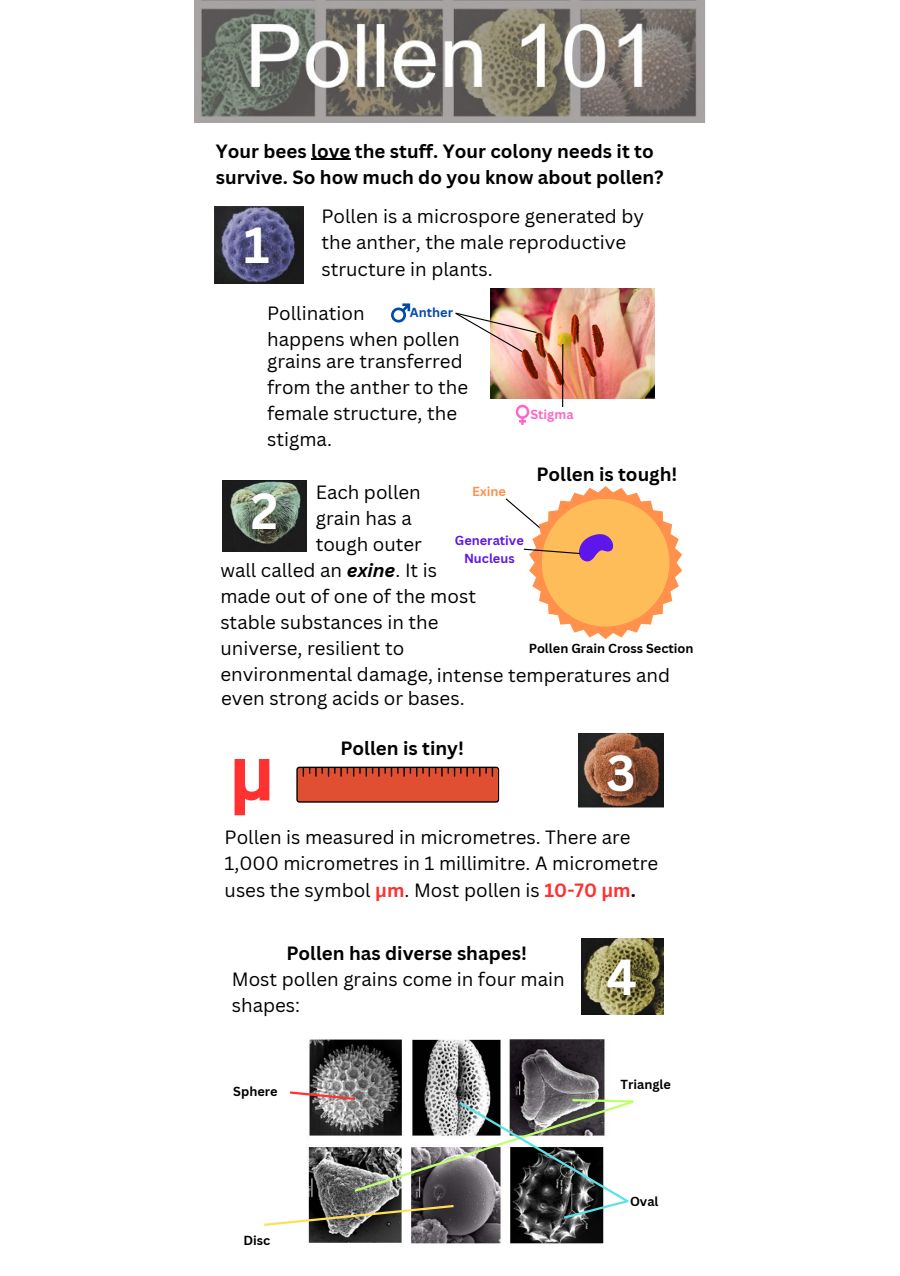
<style>
.page{position:relative;width:900px;height:1276px;background:#fff}
.page>*{position:absolute;margin:0;border:0;box-sizing:border-box;transform-origin:0 0}
.t1{font:700 49.35px "Canva Sans";color:#fff}
.t2{font:18.75px/26.1px "Canva Sans";color:#000}
.t3{font:700 18.75px/26.1px "Canva Sans";color:#000}
.t4{font:700 12.75px "Canva Sans";color:#000}
.t5{font:700 12.75px "Canva Sans";color:#5e17eb}
.t6{font:700 12.75px "Canva Sans";color:#ff66c4}
.t7{font:700 12.75px "Canva Sans";color:#004aad}
.t8{font:700 12.75px "Canva Sans";color:#ff914d}
.s1{font-weight:700;font-style:italic}
.s2{font-weight:700;color:#ff3131}
.s3{font-weight:700}
</style>
<div class="page">
<img style="left:195px;top:0;width:511px;height:123px">
<img style="left:491px;top:289px;width:164px;height:109px">
<svg style="left:455px;top:312px;width:83px;height:41px"></svg>
<svg style="left:391px;top:303px;width:19px;height:20px"></svg>
<svg style="left:516px;top:405px;width:13px;height:20px"></svg>
<hr style="left:562px;top:344px;width:1px;height:63px;background:#000">
<img style="left:215px;top:207px;width:89px;height:76px">
<img style="left:578px;top:734px;width:86px;height:73px">
<svg style="left:296px;top:767px;width:203px;height:36px;background:#c5472e"></svg>
<svg style="left:235px;top:759px;width:34px;height:56px"></svg>
<img style="left:581px;top:938px;width:83px;height:76px">
<img style="left:308px;top:1039px;width:297px;height:205px">
<svg style="left:505px;top:486px;width:177px;height:153px"></svg>
<img style="left:222px;top:480px;width:85px;height:71px">
<hr style="left:311px;top:159px;width:40px;height:1px;background:#000">
<svg style="left:264px;top:1090px;width:370px;height:137px"></svg>
<p class="t3" style="left:216px;top:137px;width:449px">Your bees love the stuff. Your colony needs it to survive. So how much do you know about pollen?</p>
<p class="t1" style="left:244px;top:210px;width:27px">1</p>
<p class="t2" style="left:321px;top:203px;width:324px">Pollen is a microspore generated by the anther, the male reproductive structure in plants.</p>
<p class="t2" style="left:267px;top:299px;width:99px">Pollination</p>
<p class="t7" style="left:410px;top:304px;width:45px">Anther</p>
<p class="t2" style="left:267px;top:348px;width:203px">grains are transferred from the anther to the female structure, the stigma.</p>
<p class="t2" style="left:267px;top:325px;width:194px">happens when pollen</p>
<p class="t6" style="left:530px;top:405px;width:45px">Stigma</p>
<p class="t3" style="left:536px;top:461px;width:143px">Pollen is tough!</p>
<p class="t2" style="left:316px;top:478px;width:107px">Each pollen</p>
<p class="t2" style="left:316px;top:504px;width:108px">grain has a tough outer</p>
<p class="t8" style="left:472px;top:482px;width:35px">Exine</p>
<p class="t1" style="left:251px;top:476px;width:29px">2</p>
<p class="t5" style="left:455px;top:531px;width:70px">Generative</p>
<p class="t5" style="left:464px;top:549px;width:52px">Nucleus</p>
<p class="t2" style="left:220px;top:556px;width:451px">wall called an <span class="s1">exine</span>. It is<br>made out of one of the most<br>stable substances in the<br>universe, resilient to<br>environmental damage, intense temperatures and</p>
<p class="t4" style="left:529px;top:639px;width:166px">Pollen Grain Cross Section</p>
<p class="t2" style="left:221px;top:684px;width:245px">even strong acids or bases.</p>
<p class="t3" style="left:340px;top:735px;width:125px">Pollen is tiny!</p>
<p class="t1" style="left:606px;top:738px;width:31px">3</p>
<p class="t2" style="left:225px;top:824px;width:435px">Pollen is measured in micrometres. There are<br>1,000 micrometres in 1 millimitre. A micrometre uses the symbol <span class="s2">µm</span>. Most pollen is <span class="s2">10-70 µm</span><span class="s3">.</span></p>
<p class="t3" style="left:286px;top:939px;width:242px">Pollen has diverse shapes!</p>
<p class="t2" style="left:232px;top:965px;width:334px">Most pollen grains come in four main shapes:</p>
<p class="t4" style="left:233px;top:1082px;width:46px">Sphere</p>
<p class="t4" style="left:243px;top:1231px;width:28px">Disc</p>
<p class="t1" style="left:606px;top:942px;width:32px">4</p>
<p class="t4" style="left:620px;top:1076px;width:52px">Triangle</p>
<p class="t4" style="left:630px;top:1192px;width:30px">Oval</p>
</div>
